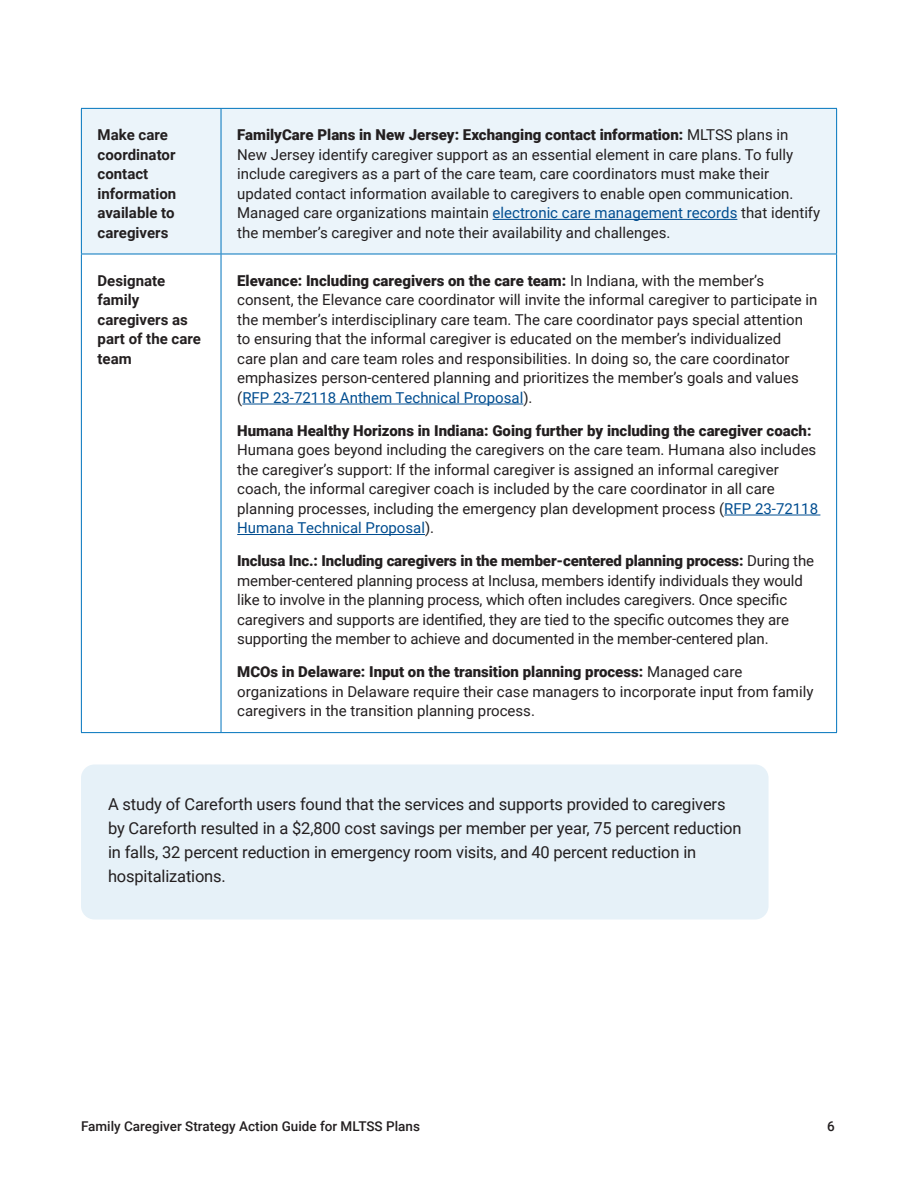
<style>
.page{position:relative;width:918px;height:1188px;background:#fff}
.page>*{position:absolute;margin:0;border:0;box-sizing:border-box;transform-origin:0 0}
.Sidebar_Body{font:16.5px/24px "Roboto";letter-spacing:-.01em;color:#231f20}
.Table_Body{font:15px/19.5px "Roboto";color:#231f20}
.Table_Body-2{font:700 15px/19.5px "Roboto";color:#231f20}
.t1{font:500 13.5px "Roboto";color:#231f20}
.s1{font-weight:900}
.s2{color:#004d90}
</style>
<div class="page">
<div style="left:82px;top:109px;width:754px;height:145px;background:#ebf4fa"></div>
<hr style="left:81px;top:108px;width:140px;height:1px;background:#0074bd">
<hr style="left:81px;top:109px;width:1px;height:145px;background:#0074bd">
<hr style="left:221px;top:108px;width:616px;height:1px;background:#0074bd">
<hr style="left:221px;top:109px;width:1px;height:145px;background:#0074bd">
<hr style="left:836px;top:109px;width:1px;height:145px;background:#0074bd">
<hr style="left:81px;top:254px;width:140px;height:1px;background:#0074bd">
<hr style="left:81px;top:254px;width:1px;height:478px;background:#0074bd">
<hr style="left:221px;top:254px;width:616px;height:1px;background:#0074bd">
<hr style="left:221px;top:254px;width:1px;height:478px;background:#0074bd">
<hr style="left:836px;top:254px;width:1px;height:478px;background:#0074bd">
<hr style="left:81px;top:732px;width:140px;height:1px;background:#0074bd">
<hr style="left:221px;top:732px;width:616px;height:1px;background:#0074bd">
<hr style="left:493px;top:219px;width:244px;height:1px;background:#004d90">
<hr style="left:242px;top:404px;width:281px;height:1px;background:#004d90">
<hr style="left:724px;top:515px;width:96px;height:1px;background:#004d90">
<hr style="left:237px;top:534px;width:188px;height:1px;background:#004d90">
<div style="left:81px;top:764px;width:688px;height:156px;background:#e6f1f8;border-radius:14px"></div>
<p class="Table_Body-2" style="left:98px;top:125px;width:80px">Make care coordinator contact information available to caregivers</p>
<p class="Table_Body" style="left:237px;top:125px;width:585px"><span class="s1">FamilyCare Plans in New Jersey: Exchanging contact information:</span> MLTSS plans in New Jersey identify caregiver support as an essential element in care plans. To fully include caregivers as a part of the care team, care coordinators must make their updated contact information available to caregivers to enable open communication.<br>Managed care organizations maintain <span class="s2">electronic care management records</span> that identify the member’s caregiver and note their availability and challenges.</p>
<p class="Table_Body-2" style="left:98px;top:270px;width:105px">Designate family caregivers as part of the care team</p>
<p class="Table_Body" style="left:237px;top:270px;width:582px"><span class="s1">Elevance: Including caregivers on the care team:</span> In Indiana, with the member’s consent, the Elevance care coordinator will invite the informal caregiver to participate in the member’s interdisciplinary care team. The care coordinator pays special attention to ensuring that the informal caregiver is educated on the member’s individualized<br>care plan and care team roles and responsibilities. In doing so, the care coordinator emphasizes person-centered planning and prioritizes the member’s goals and values (<span class="s2">RFP 23-72118 Anthem Technical Proposal</span>).</p>
<p class="Table_Body" style="left:237px;top:420px;width:582px"><span class="s1">Humana Healthy Horizons in Indiana: Going further by including the caregiver coach:<br></span>Humana goes beyond including the caregivers on the care team. Humana also includes the caregiver’s support: If the informal caregiver is assigned an informal caregiver coach, the informal caregiver coach is included by the care coordinator in all care planning processes, including the emergency plan development process (<span class="s2">RFP 23-72118<br>Humana Technical Proposal</span>).</p>
<p class="Table_Body" style="left:237px;top:551px;width:578px"><span class="s1">Inclusa Inc.: Including caregivers in the member-centered planning process:</span> During the member-centered planning process at Inclusa, members identify individuals they would like to involve in the planning process, which often includes caregivers. Once specific caregivers and supports are identified, they are tied to the specific outcomes they are supporting the member to achieve and documented in the member-centered plan.</p>
<p class="Table_Body" style="left:237px;top:662px;width:578px"><span class="s1">MCOs in Delaware: Input on the transition planning process:</span> Managed care organizations in Delaware require their case managers to incorporate input from family caregivers in the transition planning process.</p>
<p class="Sidebar_Body" style="left:108px;top:792px;width:635px">A study of Careforth users found that the services and supports provided to caregivers by Careforth resulted in a $2,800 cost savings per member per year, 75 percent reduction in falls, 32 percent reduction in emergency room visits, and 40 percent reduction in hospitalizations.</p>
<p class="t1" style="left:81px;top:1117px;width:340px">Family Caregiver Strategy Action Guide for MLTSS Plans</p>
<p class="t1" style="left:827px;top:1117px;width:9px">6</p>
</div>
